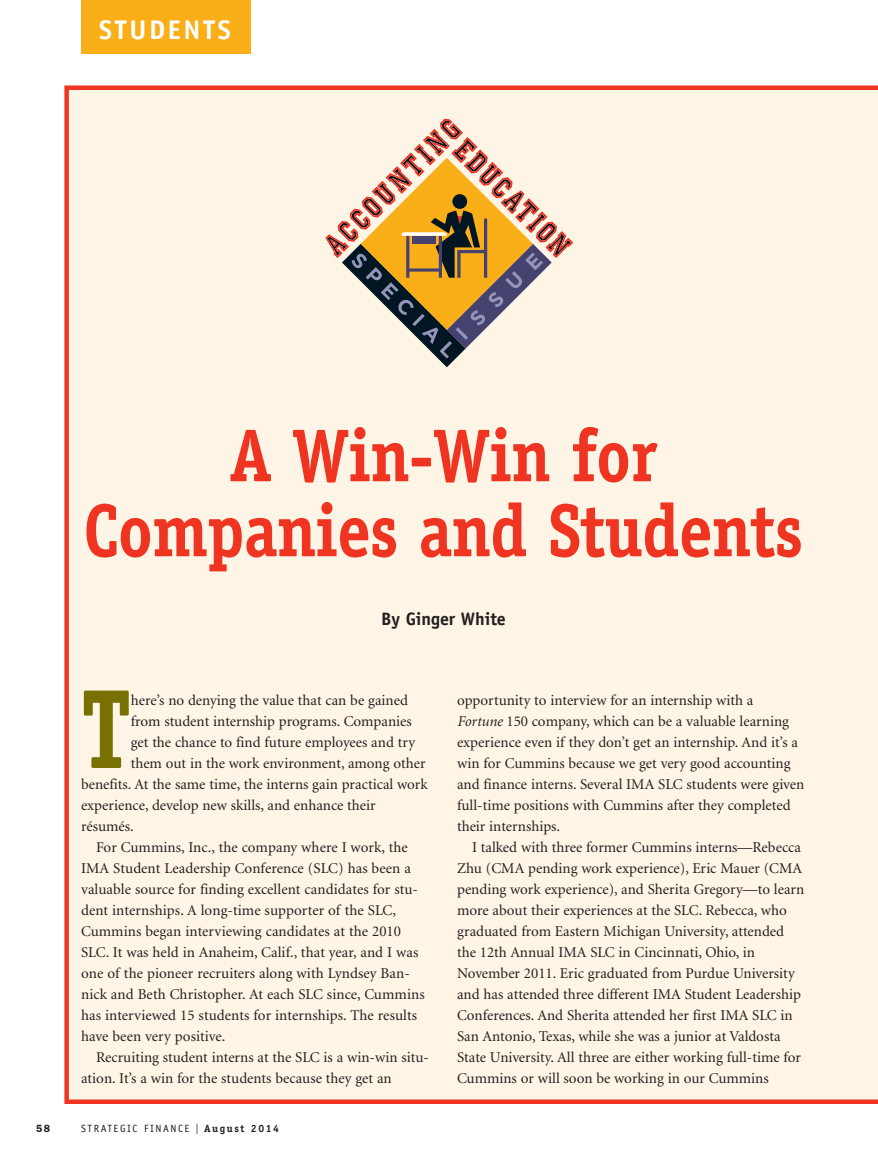
<style>
.page{position:relative;width:878px;height:1161px;background:#fff}
.page>*{position:absolute;margin:0;border:0;box-sizing:border-box;transform-origin:0 0}
.t1{font:700 112.95px "Officina Serif";color:#787000;scale:.85 1}
.t2{font:700 75px/75px "Officina Serif";letter-spacing:-.015em;color:#ef3522;text-align:center;scale:.9 1}
.t3{font:700 27px "Officina Sans";letter-spacing:.1em;color:#fff}
.t4{font:700 18px "Officina Sans";letter-spacing:-.005em;color:#231f20}
.t5{font:15px/21px "Minion";color:#231f20}
.t6{font:10.5px "Officina Sans";letter-spacing:.15em;color:#231f20}
.t7{font:600 10.5px "Franklin Gothic";color:#231f20}
.s1{font-family:"Franklin Gothic";font-size:15px}
.s2{font-family:"Officina Serif";font-weight:700}
.s3{font-style:italic}
</style>
<div class="page">
<div style="left:64px;top:86px;width:814px;height:1018px;background:#fef5e6"></div>
<svg style="left:325px;top:119px;width:248px;height:248px;background:#d5b997"></svg>
<div style="left:81px;top:0;width:169px;height:54px;background:#faaf18"></div>
<h3 class="t3" style="left:99px;top:20px;width:133px">STUDENTS</h3>
<h2 class="t2" style="left:84px;top:424px;width:800px">A Win-Win for<br>Companies and Students</h2>
<p class="t4" style="left:381px;top:612px;width:126px">By Ginger White</p>
<h1 class="t1" style="left:81px;top:687px;width:60px">T</h1>
<p class="t5" style="left:131px;top:691px;width:279px">here’s no denying the value that can be gained</p>
<p class="t5" style="left:131px;top:712px;width:282px">from student internship programs. Companies</p>
<p class="t5" style="left:131px;top:733px;width:286px">get the chance to find future employees and try</p>
<p class="t5" style="left:131px;top:754px;width:296px">them out in the work environment, among other</p>
<p class="t5" style="left:81px;top:775px;width:348px">benefits. At the same time, the interns gain practical work</p>
<p class="t5" style="left:81px;top:796px;width:296px">experience, develop new skills, and enhance their</p>
<p class="t5" style="left:81px;top:817px;width:54px">résumés.</p>
<p class="t5" style="left:96px;top:838px;width:313px">For Cummins, Inc., the company where I work, the</p>
<p class="t5" style="left:81px;top:859px;width:331px">IMA Student Leadership Conference (SLC) has been a</p>
<p class="t5" style="left:81px;top:880px;width:338px">valuable source for finding excellent candidates for stu-</p>
<p class="t5" style="left:81px;top:901px;width:316px">dent internships. A long-time supporter of the SLC,</p>
<p class="t5" style="left:81px;top:922px;width:321px">Cummins began interviewing candidates at the 2010</p>
<p class="t5" style="left:81px;top:943px;width:339px">SLC. It was held in Anaheim, Calif., that year, and I was</p>
<p class="t5" style="left:81px;top:964px;width:330px">one of the pioneer recruiters along with Lyndsey Ban-</p>
<p class="t5" style="left:81px;top:985px;width:345px">nick and Beth Christopher. At each SLC since, Cummins</p>
<p class="t5" style="left:81px;top:1006px;width:337px">has interviewed 15 students for internships. The results</p>
<p class="t5" style="left:81px;top:1027px;width:146px">have been very positive.</p>
<p class="t5" style="left:96px;top:1048px;width:334px">Recruiting student interns at the SLC is a win-win situ-</p>
<p class="t5" style="left:81px;top:1069px;width:312px">ation. It’s a win for the students because they get an</p>
<p class="t7" style="left:36px;top:1125px;width:16px">58</p>
<p class="t6" style="left:81px;top:1125px;width:199px">STRATEGIC FINANCE <span class="s1">I</span> <span class="s2">August 2014</span></p>
<p class="t5" style="left:457px;top:691px;width:349px">opportunity to interview for an internship with a<br><span class="s3">Fortune</span> 150 company, which can be a valuable learning experience even if they don’t get an internship. And it’s a win for Cummins because we get very good accounting and finance interns. Several IMA SLC students were given full-time positions with Cummins after they completed their internships.</p>
<p class="t5" style="left:457px;top:838px;width:349px;text-indent:15px">I talked with three former Cummins interns—Rebecca Zhu (CMA pending work experience), Eric Mauer (CMA pending work experience), and Sherita Gregory—to learn more about their experiences at the SLC. Rebecca, who graduated from Eastern Michigan University, attended the 12th Annual IMA SLC in Cincinnati, Ohio, in November 2011. Eric graduated from Purdue University and has attended three different IMA Student Leadership Conferences. And Sherita attended her first IMA SLC in San Antonio, Texas, while she was a junior at Valdosta State University. All three are either working full-time for Cummins or will soon be working in our Cummins</p>
</div>
